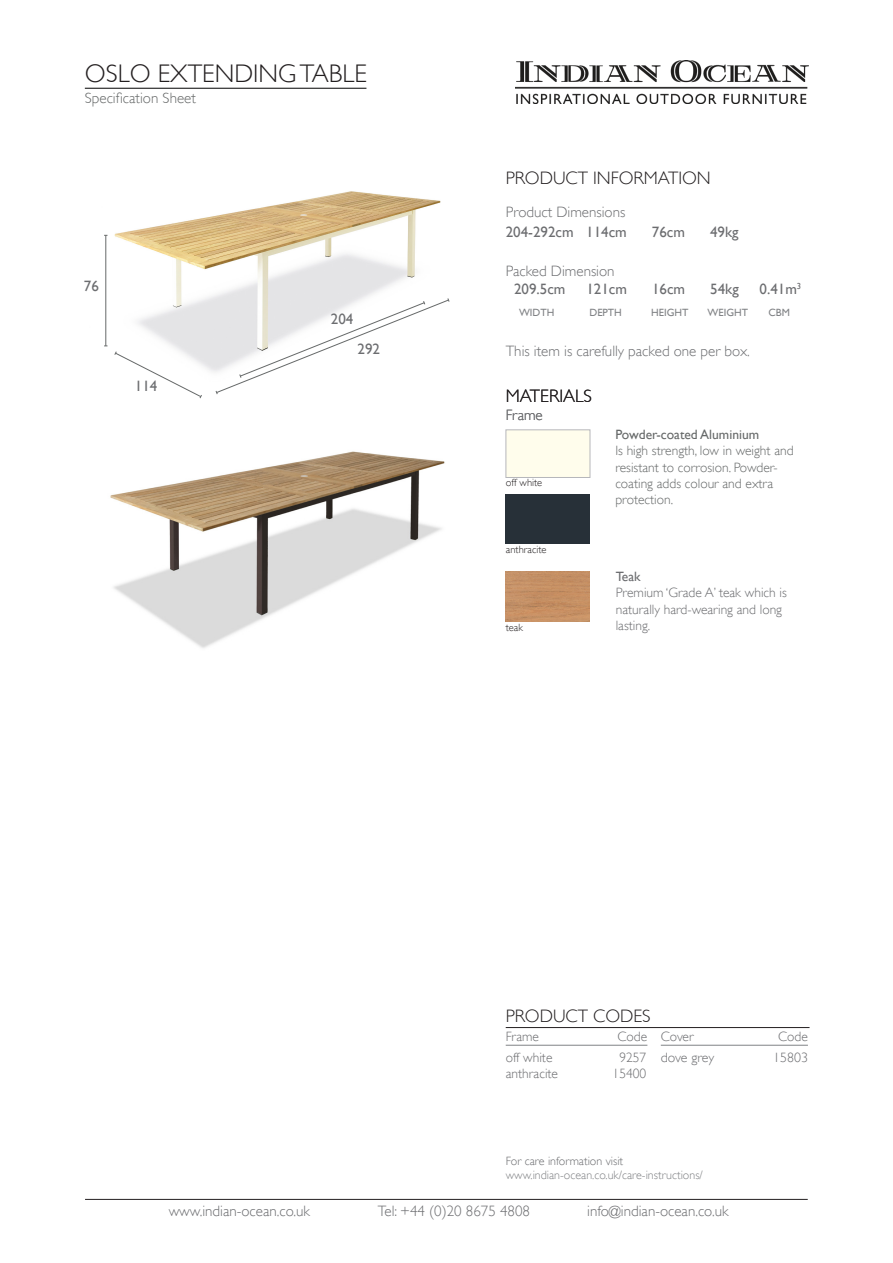
<style>
.page{position:relative;width:893px;height:1263px;background:#fff}
.page>*{position:absolute;margin:0;border:0;box-sizing:border-box;transform-origin:0 0}
.t1{font:300 25.5px "Gill Sans";color:#231f20}
.t2{font:300 18px "Gill Sans";color:#231f20}
.t3{font:300 15px "Gill Sans";color:#6c6d70}
.t4{font:15px "Gill Sans";color:#6c6d70}
.t5{font:300 15px "Gill Sans";color:#666969}
.t6{font:300 13.5px/16.2px "Gill Sans";color:#6c6d70}
.t7{font:300 13.5px/16.2px "Gill Sans";color:#666969}
.t8{font:13.5px "Gill Sans";color:#666969}
.t9{font:13.5px "Gill Sans";color:#6c6d70}
.t10{font:300 12px "Gill Sans";color:#808285}
.t11{font:300 12px "Gill Sans";color:#6c6d70}
.t12{font:10.5px "Gill Sans";color:#808285}
.t13{font:300 10.5px "Gill Sans";color:#231f20}
</style>
<div class="page">
<img style="left:104px;top:191px;width:337px;height:181px">
<img style="left:515px;top:61px;width:293px;height:43px">
<hr style="left:85px;top:88px;width:281px;height:1px;background:#000">
<hr style="left:85px;top:1199px;width:723px;height:1px;background:#231f20">
<hr style="left:105px;top:235px;width:1px;height:111px;background:#666969">
<svg style="left:114px;top:351px;width:89px;height:48px"></svg>
<svg style="left:215px;top:297px;width:235px;height:98px"></svg>
<hr style="left:506px;top:1027px;width:303px;height:1px;background:#231f20">
<img style="left:110px;top:451px;width:335px;height:197px">
<div style="left:506px;top:430px;width:84px;height:48px;background:#fffdec;border:1px solid #b6b7bb"></div>
<img style="left:506px;top:572px;width:84px;height:50px">
<div style="left:506px;top:494px;width:84px;height:50px;background:#273038"></div>
<hr style="left:506px;top:1045px;width:141px;height:1px;background:#808285">
<hr style="left:661px;top:1045px;width:147px;height:1px;background:#808285">
<p class="t1" style="left:85px;top:58px;width:284px">OSLO EXTENDING TABLE</p>
<p class="t5" style="left:85px;top:89px;width:113px">Specification Sheet</p>
<p class="t4" style="left:84px;top:277px;width:16px">76</p>
<p class="t4" style="left:135px;top:377px;width:24px">114</p>
<p class="t4" style="left:331px;top:310px;width:24px">204</p>
<p class="t4" style="left:358px;top:340px;width:24px">292</p>
<p class="t2" style="left:506px;top:167px;width:207px">PRODUCT INFORMATION</p>
<p class="t3" style="left:506px;top:203px;width:121px">Product Dimensions</p>
<p class="t4" style="left:506px;top:223px;width:123px">204-292cm 114cm</p>
<p class="t4" style="left:652px;top:223px;width:35px">76cm</p>
<p class="t4" style="left:710px;top:223px;width:30px">49kg</p>
<p class="t3" style="left:506px;top:262px;width:110px">Packed Dimension</p>
<p class="t4" style="left:514px;top:280px;width:53px">209.5cm</p>
<p class="t4" style="left:586px;top:280px;width:42px">121cm</p>
<p class="t4" style="left:652px;top:280px;width:35px">16cm</p>
<p class="t4" style="left:710px;top:280px;width:30px">54kg</p>
<p class="t4" style="left:760px;top:280px;width:43px">0.41m<sup>3</sup></p>
<p class="t12" style="left:519px;top:306px;width:37px">WIDTH</p>
<p class="t12" style="left:589px;top:306px;width:34px">DEPTH</p>
<p class="t12" style="left:651px;top:306px;width:39px">HEIGHT</p>
<p class="t12" style="left:707px;top:306px;width:42px">WEIGHT</p>
<p class="t12" style="left:768px;top:306px;width:23px">CBM</p>
<p class="t3" style="left:506px;top:343px;width:246px">This item is carefully packed one per box.</p>
<p class="t2" style="left:506px;top:385px;width:88px">MATERIALS</p>
<p class="t3" style="left:506px;top:406px;width:39px">Frame</p>
<p class="t13" style="left:506px;top:477px;width:38px">off white</p>
<p class="t13" style="left:506px;top:543px;width:42px">anthracite</p>
<p class="t8" style="left:615px;top:427px;width:145px">Powder-coated Aluminium</p>
<p class="t7" style="left:615px;top:443px;width:180px">Is high strength, low in weight and resistant to corrosion. Powder&shy;coating adds colour and extra protection.</p>
<p class="t9" style="left:616px;top:569px;width:26px">Teak</p>
<p class="t6" style="left:616px;top:585px;width:173px">Premium ‘Grade A’ teak which is naturally hard-wearing and long</p>
<p class="t13" style="left:506px;top:621px;width:19px">teak</p>
<p class="t6" style="left:616px;top:617px;width:36px">lasting.</p>
<p class="t2" style="left:506px;top:1006px;width:147px">PRODUCT CODES</p>
<p class="t6" style="left:506px;top:1028px;width:35px">Frame</p>
<p class="t6" style="left:617px;top:1028px;width:31px">Code</p>
<p class="t6" style="left:506px;top:1049px;width:48px">off white</p>
<p class="t6" style="left:619px;top:1049px;width:28px">9257</p>
<p class="t6" style="left:506px;top:1065px;width:54px">anthracite</p>
<p class="t6" style="left:613px;top:1065px;width:35px">15400</p>
<p class="t6" style="left:661px;top:1028px;width:34px">Cover</p>
<p class="t6" style="left:778px;top:1028px;width:31px">Code</p>
<p class="t6" style="left:661px;top:1049px;width:55px">dove grey</p>
<p class="t6" style="left:773px;top:1049px;width:36px">15803</p>
<p class="t11" style="left:506px;top:1153px;width:119px">For care information visit</p>
<p class="t10" style="left:506px;top:1168px;width:199px">www.indian-ocean.co.uk/care-instructions/</p>
<p class="t3" style="left:169px;top:1202px;width:143px">www.indian-ocean.co.uk</p>
<p class="t3" style="left:587px;top:1202px;width:143px">info@indian-ocean.co.uk</p>
<p class="t3" style="left:378px;top:1202px;width:154px">Tel: +44 (0)20 8675 4808</p>
</div>
